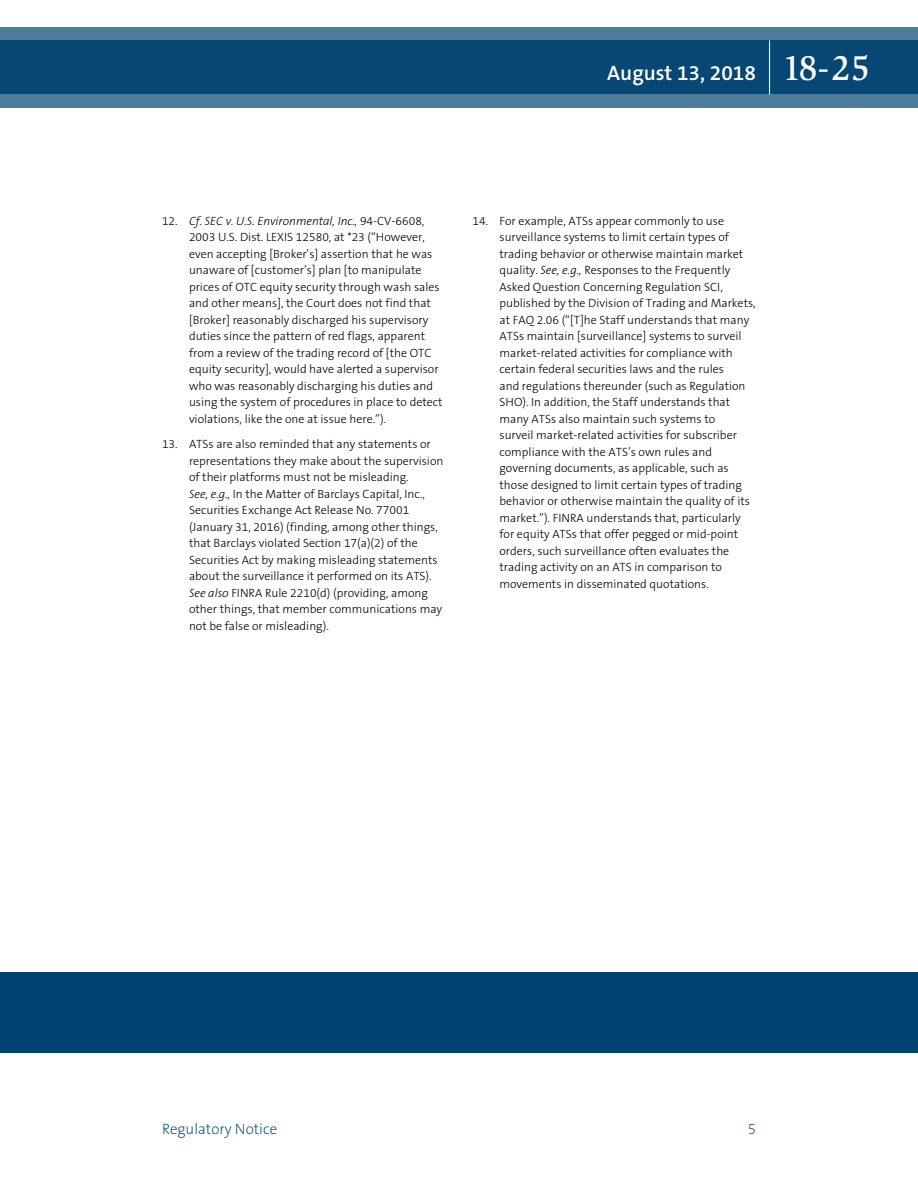
<style>
.page{position:relative;width:918px;height:1188px;background:#fff}
.page>*{position:absolute;margin:0;border:0;box-sizing:border-box;transform-origin:0 0}
.t1{font:600 21px "The Sans B6";color:#fff}
.t2{font:200 15px "The Sans B2";color:#004270}
.t3{font:300 12px/16.5px "The Sans B3";color:#000}
.s1{font-family:"Slimbach LT";font-weight:500;font-size:36px}
.s2{font-style:italic}
</style>
<div class="page">
<div style="left:0;top:972px;width:918px;height:81px;background:#004270"></div>
<svg style="left:0;top:27px;width:918px;height:81px;background:#1e5881"></svg>
<hr style="left:769px;top:40px;width:1px;height:54px;background:#fff">
<h1 class="t1" style="left:607px;top:62px;width:264px">August 13, 2018 <span class="s1">18-25</span></h1>
<p class="t3" style="left:189px;top:213px;width:255px;text-indent:-27px">12. <span class="s2">Cf. SEC v. U.S. Environmental, Inc.,</span> 94-CV-6608, 2003 U.S. Dist. LEXIS 12580, at *23 (“However, even accepting [Broker’s] assertion that he was unaware of [customer’s] plan [to manipulate prices of OTC equity security through wash sales and other means], the Court does not find that [Broker] reasonably discharged his supervisory duties since the pattern of red flags, apparent from a review of the trading record of [the OTC equity security], would have alerted a supervisor who was reasonably discharging his duties and using the system of procedures in place to detect violations, like the one at issue here.”).</p>
<p class="t3" style="left:189px;top:436px;width:256px;text-indent:-27px">13. ATSs are also reminded that any statements or representations they make about the supervision of their platforms must not be misleading.<br><span class="s2">See, e.g.,</span> In the Matter of Barclays Capital, Inc., Securities Exchange Act Release No. 77001 (January 31, 2016) (finding, among other things, that Barclays violated Section 17(a)(2) of the Securities Act by making misleading statements about the surveillance it performed on its ATS).<br><span class="s2">See also</span> FINRA Rule 2210(d) (providing, among other things, that member communications may not be false or misleading).</p>
<p class="t3" style="left:500px;top:213px;width:258px;text-indent:-27px">14. For example, ATSs appear commonly to use surveillance systems to limit certain types of trading behavior or otherwise maintain market quality. <span class="s2">See, e.g.,</span> Responses to the Frequently Asked Question Concerning Regulation SCI, published by the Division of Trading and Markets, at FAQ 2.06 (“[T]he Staff understands that many ATSs maintain [surveillance] systems to surveil market-related activities for compliance with certain federal securities laws and the rules<br>and regulations thereunder (such as Regulation SHO). In addition, the Staff understands that many ATSs also maintain such systems to<br>surveil market-related activities for subscriber compliance with the ATS’s own rules and governing documents, as applicable, such as those designed to limit certain types of trading behavior or otherwise maintain the quality of its market.”). FINRA understands that, particularly for equity ATSs that offer pegged or mid-point orders, such surveillance often evaluates the trading activity on an ATS in comparison to movements in disseminated quotations.</p>
<p class="t2" style="left:162px;top:1121px;width:117px">Regulatory Notice</p>
<p class="t2" style="left:748px;top:1121px;width:10px">5</p>
</div>
